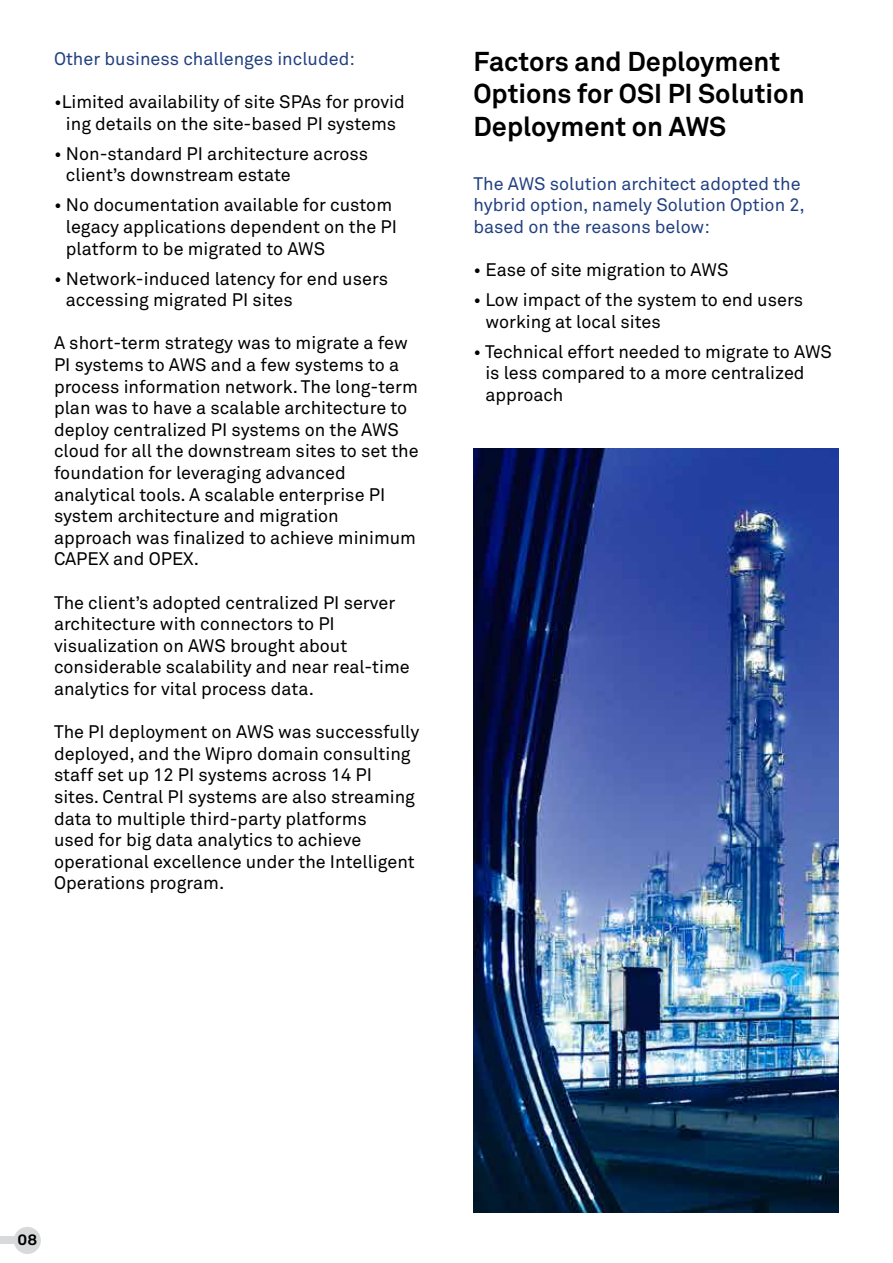
<style>
.page{position:relative;width:893px;height:1263px;background:#fff}
.page>*{position:absolute;margin:0;border:0;box-sizing:border-box;transform-origin:0 0}
.t1{font:700 27px/32.4px "Wipro Akkurat";color:#000}
.t2{font:18px/21.6px "Wipro Akkurat";color:#000}
.t3{font:18px/21.6px "Wipro Akkurat";color:#234181}
.t4{font:500 15px "Rubik";color:#000}
</style>
<div class="page">
<img style="left:473px;top:448px;width:366px;height:764px">
<div style="left:0;top:1237px;width:21px;height:7px;background:#d8d9da"></div>
<div style="left:14px;top:1227px;width:27px;height:27px;background:#d8d9da;border-radius:50%"></div>
<p class="t3" style="left:54px;top:48px;width:302px">Other business challenges included:</p>
<p class="t2" style="left:54px;top:91px;width:352px;text-align:center">•Limited availability of site SPAs for provid ing details on the site-based PI systems</p>
<p class="t2" style="left:66px;top:143px;width:304px;text-indent:-12px">• Non-standard PI architecture across client’s downstream estate</p>
<p class="t2" style="left:66px;top:194px;width:333px;text-indent:-12px">• No documentation available for custom legacy applications dependent on the PI platform to be migrated to AWS</p>
<p class="t2" style="left:66px;top:267px;width:324px;text-indent:-12px">• Network-induced latency for end users accessing migrated PI sites</p>
<p class="t2" style="left:54px;top:332px;width:366px">A short-term strategy was to migrate a few PI systems to AWS and a few systems to a process information network. The long-term plan was to have a scalable architecture to deploy centralized PI systems on the AWS cloud for all the downstream sites to set the foundation for leveraging advanced analytical tools. A scalable enterprise PI system architecture and migration approach was finalized to achieve minimum CAPEX and OPEX.</p>
<p class="t2" style="left:54px;top:591px;width:357px">The client’s adopted centralized PI server architecture with connectors to PI visualization on AWS brought about considerable scalability and near real-time analytics for vital process data.</p>
<p class="t2" style="left:54px;top:721px;width:367px">The PI deployment on AWS was successfully deployed, and the Wipro domain consulting staff set up 12 PI systems across 14 PI sites. Central PI systems are also streaming data to multiple third-party platforms<br>used for big data analytics to achieve operational excellence under the Intelligent Operations program.</p>
<h1 class="t1" style="left:473px;top:45px;width:333px">Factors and Deployment<br>Options for OSI PI Solution<br>Deployment on AWS</h1>
<p class="t3" style="left:473px;top:173px;width:333px">The AWS solution architect adopted the hybrid option, namely Solution Option 2, based on the reasons below:</p>
<p class="t2" style="left:473px;top:259px;width:256px">• Ease of site migration to AWS</p>
<p class="t2" style="left:485px;top:289px;width:319px;text-indent:-12px">• Low impact of the system to end users working at local sites</p>
<p class="t2" style="left:485px;top:341px;width:348px;text-indent:-12px">• Technical effort needed to migrate to AWS is less compared to a more centralized approach</p>
<p class="t4" style="left:17px;top:1231px;width:21px">08</p>
</div>
